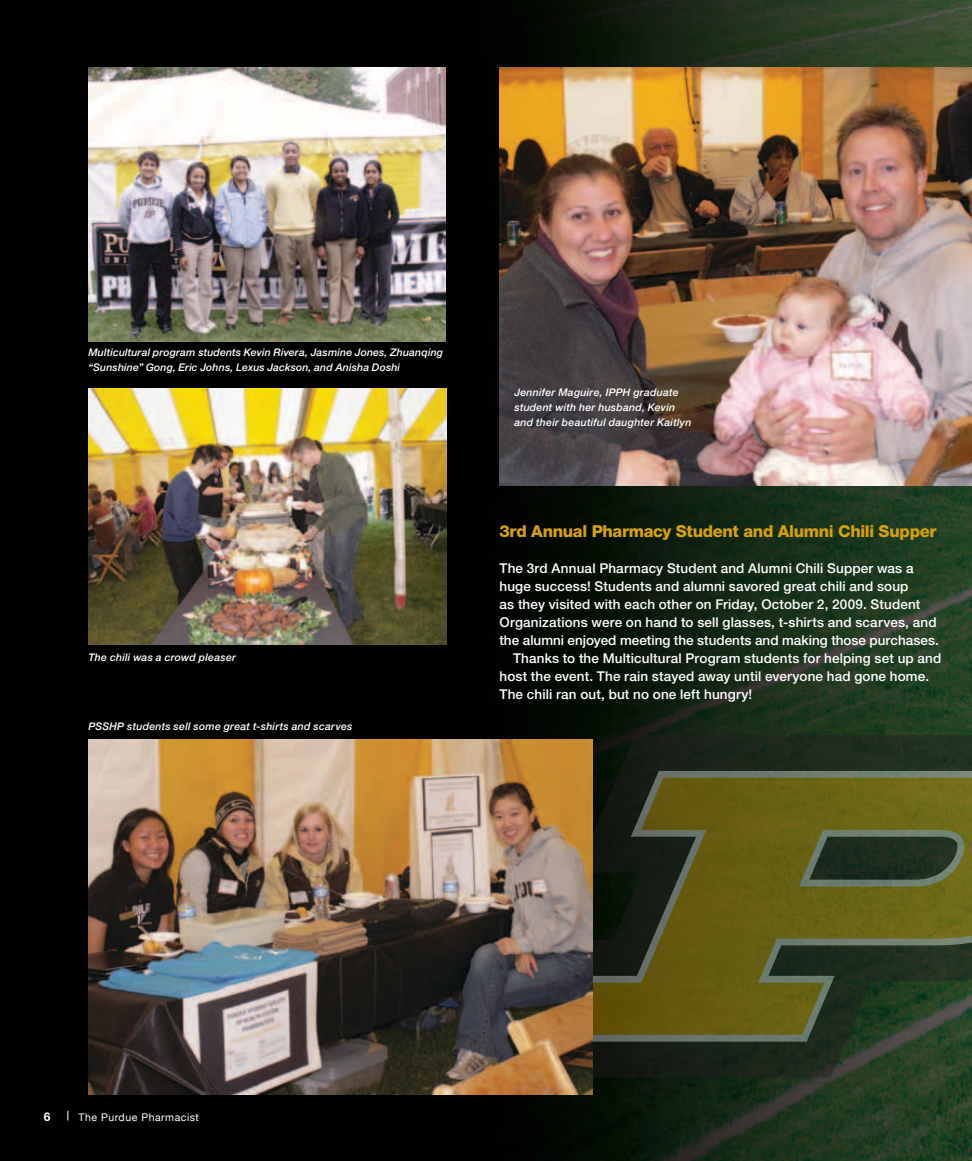
<style>
.page{position:relative;width:972px;height:1161px;background:#fff}
.page>*{position:absolute;margin:0;border:0;box-sizing:border-box;transform-origin:0 0}
.Body_9_12_P1{font:800 16.5px "Helvetica Neue";letter-spacing:-.02em;color:#d6a00e}
.Body_9_12_P1-2{font:500 13.5px/18px "Helvetica Neue";letter-spacing:.01em;color:#fff}
.t1{font:700 12px "Helvetica Neue";color:#fff}
.Body_9_12_P1-3{font:italic 500 10.5px/15px "Helvetica Neue";letter-spacing:.02em;color:#fff}
.t2{font:10.5px "Helvetica Neue";letter-spacing:.05em;color:#fff}
</style>
<div class="page">
<img style="left:0;top:0;width:972px;height:1161px">
<svg style="left:489px;top:735px;width:483px;height:343px;background:#1d291b"></svg>
<svg style="left:592px;top:771px;width:380px;height:271px;background:#546254"></svg>
<svg style="left:592px;top:778px;width:380px;height:257px;background:#4e4e1c"></svg>
<img style="left:88px;top:68px;width:358px;height:273px">
<img style="left:88px;top:740px;width:504px;height:354px">
<img style="left:500px;top:68px;width:472px;height:418px">
<img style="left:88px;top:388px;width:359px;height:256px">
<p class="Body_9_12_P1-3" style="left:88px;top:345px;width:356px">Multicultural program students Kevin Rivera, Jasmine Jones, Zhuanqing “Sunshine” Gong, Eric Johns, Lexus Jackson, and Anisha Doshi</p>
<p class="Body_9_12_P1-3" style="left:88px;top:650px;width:149px">The chili was a crowd pleaser</p>
<p class="Body_9_12_P1-3" style="left:88px;top:718px;width:265px">PSSHP students sell some great t-shirts and scarves</p>
<p class="Body_9_12_P1-3" style="left:514px;top:385px;width:178px">Jennifer Maguire, IPPH graduate student with her husband, Kevin and their beautiful daughter Kaitlyn</p>
<p class="Body_9_12_P1" style="left:500px;top:522px;width:439px">3rd Annual Pharmacy Student and Alumni Chili Supper</p>
<p class="Body_9_12_P1-2" style="left:500px;top:559px;width:441px">The 3rd Annual Pharmacy Student and Alumni Chili Supper was a huge success! Students and alumni savored great chili and soup<br>as they visited with each other on Friday, October 2, 2009. Student Organizations were on hand to sell glasses, t-shirts and scarves, and the alumni enjoyed meeting the students and making those purchases.</p>
<p class="Body_9_12_P1-2" style="left:500px;top:649px;width:443px;text-indent:14px">Thanks to the Multicultural Program students for helping set up and host the event. The rain stayed away until everyone had gone home.<br>The chili ran out, but no one left hungry!</p>
<p class="t1" style="left:44px;top:1109px;width:8px">6</p>
<p class="t2" style="left:79px;top:1111px;width:122px">The Purdue Pharmacist</p>
</div>
